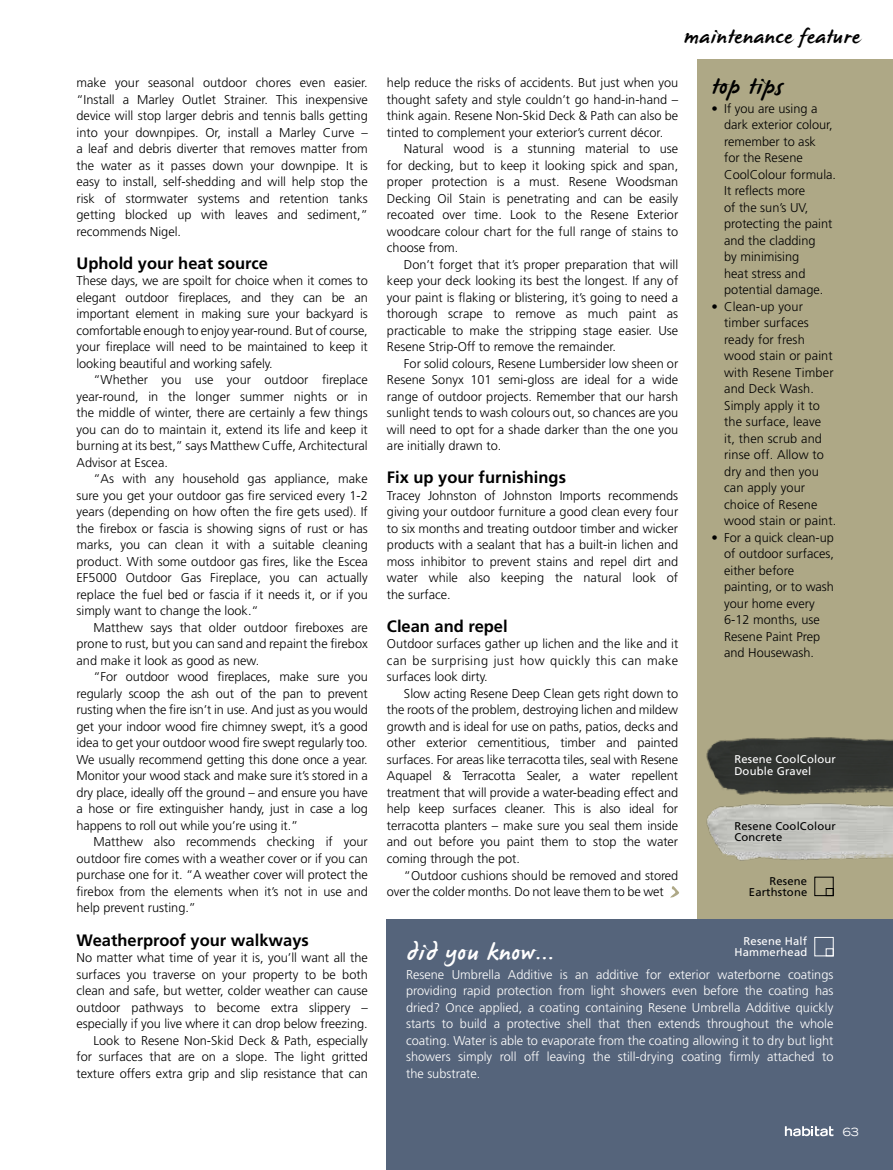
<style>
.page{position:relative;width:893px;height:1170px;background:#fff}
.page>*{position:absolute;margin:0;border:0;box-sizing:border-box;transform-origin:0 0}
.t1{font:24px "James Paul";letter-spacing:.035em;color:#fff}
.t2{font:24px "James Paul";letter-spacing:.035em;color:#000}
.t3{font:21px "James Paul";letter-spacing:.035em;color:#000}
.t4{font:700 16.5px "Frutiger";color:#000}
.t5{font:300 12.75px/16.5px "Frutiger";color:#000;text-align:justify}
.t6{font:300 12.75px/16.5px "Frutiger";color:#fff;text-align:justify}
.t7{font:11.25px/11.2px "Frutiger";letter-spacing:.015em;color:#fff}
.t8{font:11.25px/11.2px "Frutiger";letter-spacing:.015em;color:#000}
.t9{font:expanded 11.25px "Trade Gothic LH";color:#fff}
</style>
<div class="page">
<div style="left:697px;top:60px;width:196px;height:1109px;background:#aea886"></div>
<div style="left:387px;top:919px;width:506px;height:250px;background:#55647b"></div>
<img style="left:706px;top:737px;width:187px;height:124px">
<div style="left:814px;top:876px;width:19px;height:19px;border:1px solid #000"></div>
<div style="left:826px;top:888px;width:7px;height:7px;border:1px solid #000"></div>
<svg style="left:785px;top:1126px;width:48px;height:10px"></svg>
<svg style="left:670px;top:886px;width:9px;height:11px"></svg>
<div style="left:814px;top:937px;width:19px;height:19px;border:1px solid #fff"></div>
<div style="left:826px;top:948px;width:7px;height:8px;border:1px solid #fff"></div>
<p class="t5" style="left:77px;top:74px;width:293px">make your seasonal outdoor chores even easier. “Install a Marley Outlet Strainer. This inexpensive device will stop larger debris and tennis balls getting into your downpipes. Or, install a Marley Curve – a leaf and debris diverter that removes matter from the water as it passes down your downpipe. It is easy to install, self-shedding and will help stop the risk of stormwater systems and retention tanks getting blocked up with leaves and sediment,” recommends Nigel.</p>
<p class="t4" style="left:77px;top:253px;width:193px">Uphold your heat source</p>
<p class="t5" style="left:77px;top:272px;width:293px">These days, we are spoilt for choice when it comes to elegant outdoor fireplaces, and they can be an important element in making sure your backyard is comfortable enough to enjoy year-round. But of course, your fireplace will need to be maintained to keep it looking beautiful and working safely.</p>
<p class="t5" style="left:77px;top:371px;width:293px;text-indent:17px">“Whether you use your outdoor fireplace year-round, in the longer summer nights or in the middle of winter, there are certainly a few things you can do to maintain it, extend its life and keep it burning at its best,” says Matthew Cuffe, Architectural Advisor at Escea.</p>
<p class="t5" style="left:77px;top:470px;width:293px;text-indent:17px">“As with any household gas appliance, make sure you get your outdoor gas fire serviced every 1-2 years (depending on how often the fire gets used). If the firebox or fascia is showing signs of rust or has marks, you can clean it with a suitable cleaning product. With some outdoor gas fires, like the Escea EF5000 Outdoor Gas Fireplace, you can actually replace the fuel bed or fascia if it needs it, or if you simply want to change the look.“</p>
<p class="t5" style="left:77px;top:619px;width:293px;text-indent:17px">Matthew says that older outdoor fireboxes are prone to rust, but you can sand and repaint the firebox and make it look as good as new.</p>
<p class="t5" style="left:77px;top:668px;width:293px;text-indent:17px">“For outdoor wood fireplaces, make sure you regularly scoop the ash out of the pan to prevent rusting when the fire isn’t in use. And just as you would get your indoor wood fire chimney swept, it’s a good idea to get your outdoor wood fire swept regularly too.<br>We usually recommend getting this done once a year.<br>Monitor your wood stack and make sure it’s stored in a dry place, ideally off the ground – and ensure you have a hose or fire extinguisher handy, just in case a log happens to roll out while you’re using it.”</p>
<p class="t5" style="left:77px;top:833px;width:293px;text-indent:17px">Matthew also recommends checking if your outdoor fire comes with a weather cover or if you can purchase one for it. “A weather cover will protect the firebox from the elements when it’s not in use and help prevent rusting.”</p>
<p class="t4" style="left:77px;top:930px;width:234px">Weatherproof your walkways</p>
<p class="t5" style="left:77px;top:949px;width:293px;text-align:right">No matter what time of year it is, you’ll want all the surfaces you traverse on your property to be both clean and safe, but wetter, colder weather can cause outdoor pathways to become extra slippery – especially if you live where it can drop below freezing.<br>Look to Resene Non-Skid Deck &amp; Path, especially for surfaces that are on a slope. The light gritted texture offers extra grip and slip resistance that can</p>
<h2 class="t3" style="left:684px;top:26px;width:178px">maintenance feature</h2>
<h1 class="t2" style="left:711px;top:74px;width:73px">top tips</h1>
<p class="t5" style="left:724px;top:100px;width:113px;text-align:left;text-indent:-13px">• If you are using a dark exterior colour, remember to ask<br>for the Resene<br>CoolColour formula.<br>It reflects more<br>of the sun’s UV, protecting the paint and the cladding<br>by minimising<br>heat stress and potential damage.</p>
<p class="t5" style="left:724px;top:298px;width:114px;text-align:left;text-indent:-13px">• Clean-up your timber surfaces ready for fresh wood stain or paint with Resene Timber and Deck Wash.<br>Simply apply it to the surface, leave<br>it, then scrub and rinse off. Allow to dry and then you can apply your choice of Resene wood stain or paint.</p>
<p class="t5" style="left:724px;top:529px;width:111px;text-align:left;text-indent:-13px">• For a quick clean-up of outdoor surfaces, either before painting, or to wash your home every<br>6-12 months, use<br>Resene Paint Prep and Housewash.</p>
<p class="t5" style="left:387px;top:74px;width:293px">help reduce the risks of accidents. But just when you thought safety and style couldn’t go hand-in-hand – think again. Resene Non-Skid Deck &amp; Path can also be tinted to complement your exterior’s current décor.</p>
<p class="t5" style="left:387px;top:140px;width:293px;text-indent:17px">Natural wood is a stunning material to use for decking, but to keep it looking spick and span, proper protection is a must. Resene Woodsman Decking Oil Stain is penetrating and can be easily recoated over time. Look to the Resene Exterior woodcare colour chart for the full range of stains to choose from.</p>
<p class="t5" style="left:387px;top:256px;width:293px;text-indent:17px">Don’t forget that it’s proper preparation that will keep your deck looking its best the longest. If any of your paint is flaking or blistering, it’s going to need a thorough scrape to remove as much paint as practicable to make the stripping stage easier. Use Resene Strip-Off to remove the remainder.</p>
<p class="t5" style="left:387px;top:355px;width:293px;text-indent:17px">For solid colours, Resene Lumbersider low sheen or Resene Sonyx 101 semi-gloss are ideal for a wide range of outdoor projects. Remember that our harsh sunlight tends to wash colours out, so chances are you will need to opt for a shade darker than the one you are initially drawn to.</p>
<p class="t4" style="left:387px;top:468px;width:181px">Fix up your furnishings</p>
<p class="t5" style="left:387px;top:487px;width:293px">Tracey Johnston of Johnston Imports recommends giving your outdoor furniture a good clean every four to six months and treating outdoor timber and wicker products with a sealant that has a built-in lichen and moss inhibitor to prevent stains and repel dirt and water while also keeping the natural look of the surface.</p>
<p class="t4" style="left:387px;top:616px;width:122px">Clean and repel</p>
<p class="t5" style="left:387px;top:635px;width:293px">Outdoor surfaces gather up lichen and the like and it can be surprising just how quickly this can make surfaces look dirty.</p>
<p class="t5" style="left:387px;top:685px;width:293px;text-indent:17px">Slow acting Resene Deep Clean gets right down to the roots of the problem, destroying lichen and mildew growth and is ideal for use on paths, patios, decks and other exterior cementitious, timber and painted surfaces. For areas like terracotta tiles, seal with Resene Aquapel &amp; Terracotta Sealer, a water repellent treatment that will provide a water-beading effect and help keep surfaces cleaner. This is also ideal for terracotta planters – make sure you seal them inside and out before you paint them to stop the water coming through the pot.</p>
<p class="t5" style="left:387px;top:866px;width:293px;text-indent:17px">“Outdoor cushions should be removed and stored over the colder months. Do not leave them to be wet</p>
<p class="t7" style="left:734px;top:753px;width:103px">Resene CoolColour<br>Double Gravel</p>
<p class="t8" style="left:734px;top:819px;width:103px">Resene CoolColour<br>Concrete</p>
<p class="t8" style="left:749px;top:875px;width:60px;text-align:right">Resene<br>Earthstone</p>
<p class="t7" style="left:734px;top:935px;width:74px;text-align:right">Resene Half<br>Hammerhead</p>
<h1 class="t1" style="left:406px;top:939px;width:149px">did you know...</h1>
<p class="t6" style="left:406px;top:965px;width:429px">Resene Umbrella Additive is an additive for exterior waterborne coatings providing rapid protection from light showers even before the coating has dried? Once applied, a coating containing Resene Umbrella Additive quickly starts to build a protective shell that then extends throughout the whole coating. Water is able to evaporate from the coating allowing it to dry but light showers simply roll off leaving the still-drying coating firmly attached to the substrate.</p>
<p class="t9" style="left:843px;top:1124px;width:18px">63</p>
</div>
